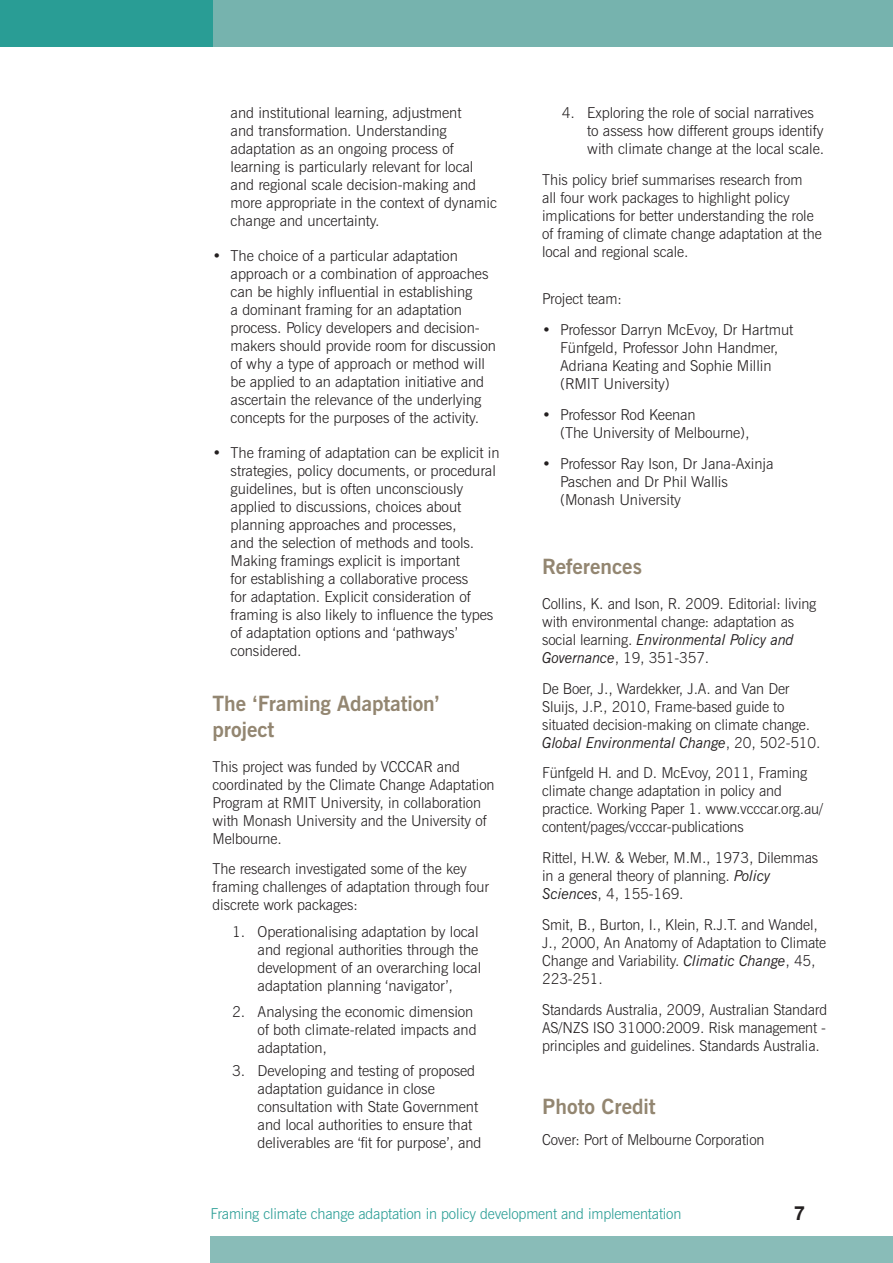
<style>
.page{position:relative;width:893px;height:1263px;background:#fff}
.page>*{position:absolute;margin:0;border:0;box-sizing:border-box;transform-origin:0 0}
.SUB_Heading{font:700 21px/25.5px "News Gothic BT";letter-spacing:-.005em;color:#938671}
.t1{font:700 19.5px "Helvetica Neue LT Std";color:#231f20}
.INSIDE_BODY{font:300 15px/18px "News Gothic BT";letter-spacing:-.005em;color:#231f20}
.t2{font:300 15px "News Gothic BT";letter-spacing:-.01em;color:#299d95}
.s1{font-weight:400;font-style:italic}
</style>
<div class="page">
<div style="left:210px;top:1236px;width:683px;height:27px;background:#89bcb8"></div>
<div style="left:213px;top:0;width:680px;height:46px;background:#76b3ae"></div>
<div style="left:0;top:0;width:213px;height:46px;background:#299d95"></div>
<p class="INSIDE_BODY" style="left:231px;top:103px;width:268px">and institutional learning, adjustment<br>and transformation. Understanding adaptation as an ongoing process of learning is particularly relevant for local and regional scale decision-making and more appropriate in the context of dynamic change and uncertainty.</p>
<p class="INSIDE_BODY" style="left:231px;top:246px;width:267px;text-indent:-18px">• The choice of a particular adaptation approach or a combination of approaches can be highly influential in establishing<br>a dominant framing for an adaptation process. Policy developers and decision&shy;makers should provide room for discussion of why a type of approach or method will be applied to an adaptation initiative and ascertain the relevance of the underlying concepts for the purposes of the activity.</p>
<p class="INSIDE_BODY" style="left:231px;top:443px;width:270px;text-indent:-18px">• The framing of adaptation can be explicit in strategies, policy documents, or procedural guidelines, but is often unconsciously applied to discussions, choices about planning approaches and processes,<br>and the selection of methods and tools.<br>Making framings explicit is important<br>for establishing a collaborative process<br>for adaptation. Explicit consideration of framing is also likely to influence the types of adaptation options and ‘pathways’ considered.</p>
<p class="SUB_Heading" style="left:213px;top:691px;width:229px">The ‘Framing Adaptation’ project</p>
<p class="INSIDE_BODY" style="left:213px;top:757px;width:284px">This project was funded by VCCCAR and coordinated by the Climate Change Adaptation Program at RMIT University, in collaboration with Monash University and the University of Melbourne.</p>
<p class="INSIDE_BODY" style="left:213px;top:860px;width:278px">The research investigated some of the key framing challenges of adaptation through four discrete work packages:</p>
<p class="INSIDE_BODY" style="left:258px;top:922px;width:225px;text-indent:-26px">1. Operationalising adaptation by local and regional authorities through the development of an overarching local adaptation planning ‘navigator’,</p>
<p class="INSIDE_BODY" style="left:258px;top:1003px;width:221px;text-indent:-26px">2. Analysing the economic dimension of both climate-related impacts and adaptation,</p>
<p class="INSIDE_BODY" style="left:258px;top:1061px;width:225px;text-indent:-26px">3. Developing and testing of proposed adaptation guidance in close consultation with State Government and local authorities to ensure that deliverables are ‘fit for purpose’, and</p>
<p class="INSIDE_BODY" style="left:587px;top:103px;width:239px;text-indent:-26px">4. Exploring the role of social narratives to assess how different groups identify with climate change at the local scale.</p>
<p class="INSIDE_BODY" style="left:542px;top:170px;width:281px">This policy brief summarises research from<br>all four work packages to highlight policy implications for better understanding the role of framing of climate change adaptation at the local and regional scale.</p>
<p class="INSIDE_BODY" style="left:542px;top:290px;width:81px">Project team:</p>
<p class="INSIDE_BODY" style="left:560px;top:321px;width:235px;text-indent:-18px">• Professor Darryn McEvoy, Dr Hartmut<br>Fünfgeld, Professor John Handmer,<br>Adriana Keating and Sophie Millin (RMIT University)</p>
<p class="INSIDE_BODY" style="left:560px;top:405px;width:191px;text-indent:-18px">• Professor Rod Keenan<br>(The University of Melbourne),</p>
<p class="INSIDE_BODY" style="left:560px;top:454px;width:215px;text-indent:-18px">• Professor Ray Ison, Dr Jana-Axinja<br>Paschen and Dr Phil Wallis (Monash University</p>
<p class="SUB_Heading" style="left:542px;top:553px;width:101px">References</p>
<p class="INSIDE_BODY" style="left:542px;top:594px;width:276px">Collins, K. and Ison, R. 2009. Editorial: living with environmental change: adaptation as social learning. <span class="s1">Environmental Policy and Governance</span>, 19, 351-357.</p>
<p class="INSIDE_BODY" style="left:542px;top:679px;width:280px">De Boer, J., Wardekker, J.A. and Van Der Sluijs, J.P., 2010, Frame-based guide to situated decision-making on climate change.<br><span class="s1">Global Environmental Change</span>, 20, 502-510.</p>
<p class="INSIDE_BODY" style="left:542px;top:764px;width:282px">Fünfgeld H. and D. McEvoy, 2011, Framing climate change adaptation in policy and practice. Working Paper 1. www.vcccar.org.au/ content/pages/vcccar-publications</p>
<p class="INSIDE_BODY" style="left:542px;top:849px;width:277px">Rittel, H.W. &amp; Weber, M.M., 1973, Dilemmas in a general theory of planning. <span class="s1">Policy<br>Sciences</span>, 4, 155-169.</p>
<p class="INSIDE_BODY" style="left:542px;top:915px;width:285px">Smit, B., Burton, I., Klein, R.J.T. and Wandel, J., 2000, An Anatomy of Adaptation to Climate Change and Variability. <span class="s1">Climatic Change</span>, 45, 223-251.</p>
<p class="INSIDE_BODY" style="left:542px;top:1000px;width:286px;text-align:justify">Standards Australia, 2009, Australian Standard AS/NZS ISO 31000:2009. Risk management - principles and guidelines. Standards Australia.</p>
<p class="SUB_Heading" style="left:542px;top:1093px;width:115px">Photo Credit</p>
<p class="INSIDE_BODY" style="left:542px;top:1130px;width:224px">Cover: Port of Melbourne Corporation</p>
<p class="t2" style="left:210px;top:1205px;width:472px">Framing climate change adaptation in policy development and implementation</p>
<h2 class="t1" style="left:794px;top:1201px;width:12px">7</h2>
</div>
